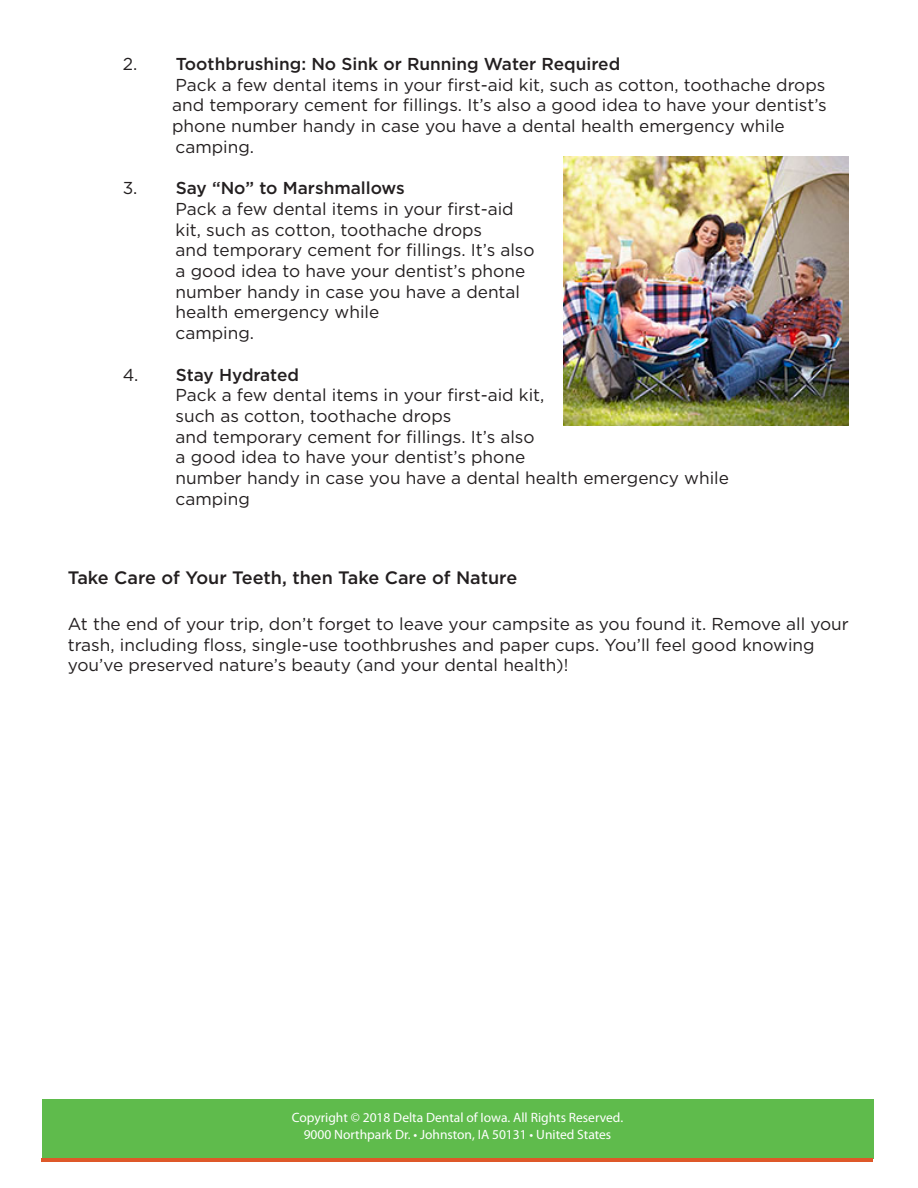
<style>
.page{position:relative;width:918px;height:1188px;background:#fff}
.page>*{position:absolute;margin:0;border:0;box-sizing:border-box;transform-origin:0 0}
.t1{font:500 18px "Gotham";color:#231f20}
.t2{font:17.25px/20.7px "Gotham";color:#231f20}
.t3{font:13.5px/16.2px "Myriad Pro";color:#fff;text-align:center}
.s1{font-weight:500}
</style>
<div class="page">
<img style="left:564px;top:156px;width:285px;height:270px">
<div style="left:42px;top:1100px;width:831px;height:59px;background:#5fbb4c"></div>
<hr style="left:42px;top:1159px;width:831px;height:3px;background:#de5829">
<p class="t2" style="left:172px;top:53px;width:656px;text-indent:-49px">2. <span class="s1">Toothbrushing: No Sink or Running Water Required<br></span>Pack a few dental items in your first-aid kit, such as cotton, toothache drops and temporary cement for fillings. It’s also a good idea to have your dentist’s phone number handy in case you have a dental health emergency while camping.</p>
<p class="t2" style="left:176px;top:177px;width:361px;text-indent:-53px">3. <span class="s1">Say “No” to Marshmallows<br></span>Pack a few dental items in your first-aid kit, such as cotton, toothache drops<br>and temporary cement for fillings. It’s also a good idea to have your dentist’s phone number handy in case you have a dental health emergency while<br>camping.</p>
<p class="t2" style="left:176px;top:364px;width:555px;text-indent:-53px">4. <span class="s1">Stay Hydrated<br></span>Pack a few dental items in your first-aid kit,<br>such as cotton, toothache drops<br>and temporary cement for fillings. It’s also<br>a good idea to have your dentist’s phone<br>number handy in case you have a dental health emergency while camping</p>
<p class="t1" style="left:68px;top:567px;width:451px">Take Care of Your Teeth, then Take Care of Nature</p>
<p class="t2" style="left:68px;top:613px;width:783px">At the end of your trip, don’t forget to leave your campsite as you found it. Remove all your trash, including floss, single-use toothbrushes and paper cups. You’ll feel good knowing you’ve preserved nature’s beauty (and your dental health)!</p>
<p class="t3" style="left:292px;top:1110px;width:333px">Copyright © 2018 Delta Dental of Iowa. All Rights Reserved.<br>9000 Northpark Dr. • Johnston, IA 50131 • United States</p>
</div>
